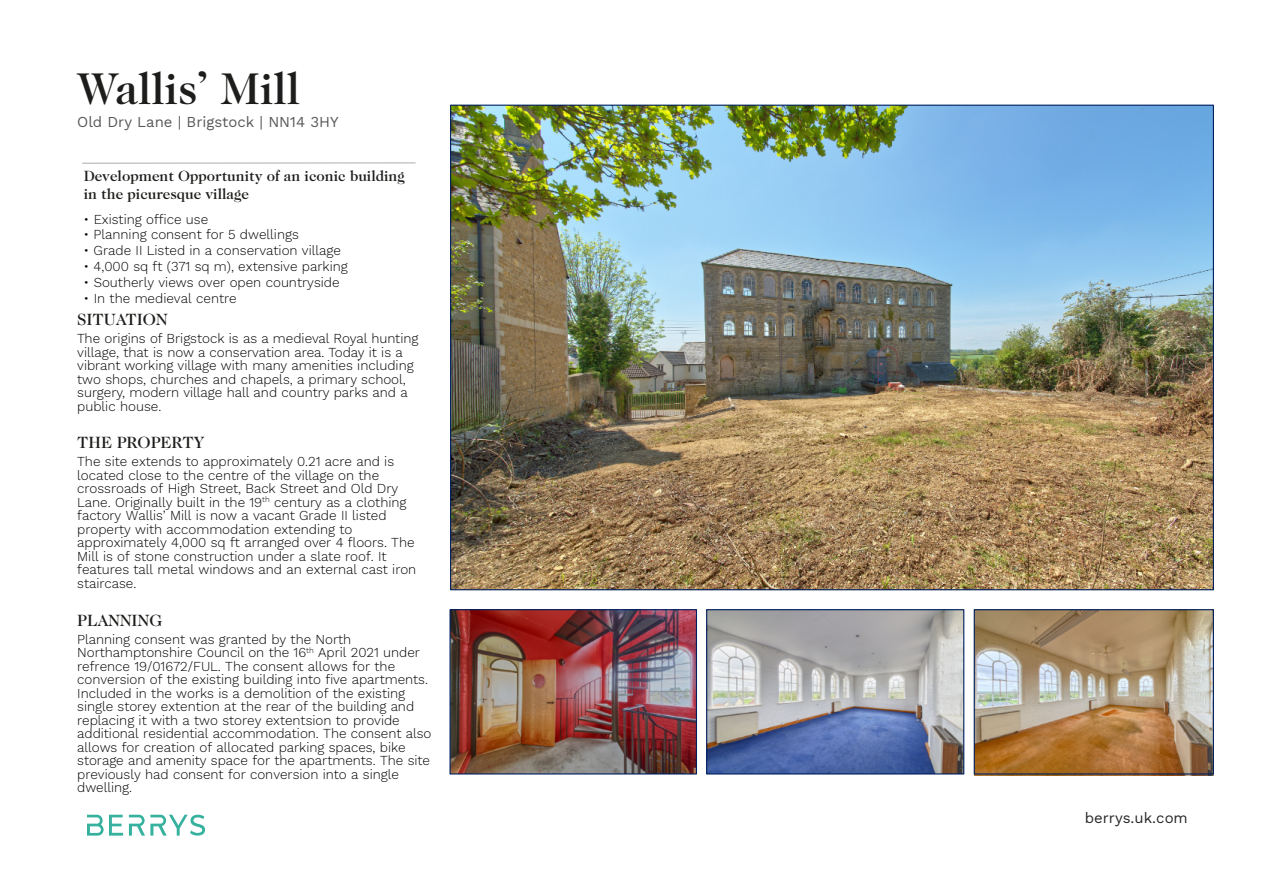
<style>
.page{position:relative;width:1263px;height:893px;background:#fff}
.page>*{position:absolute;margin:0;border:0;box-sizing:border-box;transform-origin:0 0}
.t1{font:500 45px "Caslon 224 Std";color:#1d1d1b}
.t2{font:500 16.5px "Caslon 224 Std";color:#1d1d1b}
.t3{font:500 15px/18px "Caslon 224 Std";color:#1d1d1b}
.t4{font:15px "Work Sans";color:#595959}
.t5{font:15px "Work Sans";color:#262626}
.t6{font:300 13.5px/13.5px "Work Sans";color:#000}
.t7{font:300 13.5px/13.5px "Work Sans";color:#010101}
</style>
<div class="page">
<hr style="left:82px;top:163px;width:334px;height:1px;background:#afabab">
<svg style="left:87px;top:815px;width:118px;height:21px"></svg>
<img style="left:452px;top:107px;width:760px;height:481px">
<img style="left:451px;top:611px;width:244px;height:162px">
<img style="left:708px;top:611px;width:254px;height:162px">
<img style="left:976px;top:611px;width:236px;height:162px">
<div style="left:706px;top:609px;width:258px;height:166px;border:1px solid #002060"></div>
<div style="left:974px;top:609px;width:240px;height:166px;border:1px solid #002060"></div>
<div style="left:449px;top:609px;width:248px;height:166px;border:1px solid #002060"></div>
<h1 class="t1" style="left:77px;top:71px;width:224px">Wallis’ Mill</h1>
<p class="t4" style="left:77px;top:113px;width:263px">Old Dry Lane | Brigstock | NN14 3HY</p>
<p class="t3" style="left:84px;top:169px;width:323px">Development Opportunity of an iconic building in the picuresque village</p>
<p class="t6" style="left:84px;top:212px;width:126px">• Existing office use</p>
<p class="t6" style="left:84px;top:228px;width:217px">• Planning consent for 5 dwellings</p>
<p class="t6" style="left:84px;top:244px;width:259px">• Grade II Listed in a conservation village</p>
<p class="t6" style="left:84px;top:260px;width:266px">• 4,000 sq ft (371 sq m), extensive parking</p>
<p class="t6" style="left:84px;top:276px;width:258px">• Southerly views over open countryside</p>
<p class="t6" style="left:84px;top:291px;width:155px">• In the medieval centre</p>
<p class="t2" style="left:77px;top:313px;width:92px">SITUATION</p>
<p class="t7" style="left:77px;top:332px;width:343px">The origins of Brigstock is as a medieval Royal hunting village, that is now a conservation area. Today it is a vibrant working village with many amenities including two shops, churches and chapels, a primary school, surgery, modern village hall and country parks and a public house.</p>
<p class="t2" style="left:77px;top:436px;width:128px">THE PROPERTY</p>
<p class="t6" style="left:77px;top:455px;width:341px">The site extends to approximately 0.21 acre and is located close to the centre of the village on the crossroads of High Street, Back Street and Old Dry Lane. Originally built in the 19<sup>th</sup> century as a clothing factory Wallis’ Mill is now a vacant Grade II listed property with accommodation extending to approximately 4,000 sq ft arranged over 4 floors. The Mill is of stone construction under a slate roof. It features tall metal windows and an external cast iron staircase.</p>
<p class="t2" style="left:77px;top:614px;width:87px">PLANNING</p>
<p class="t6" style="left:77px;top:632px;width:356px">Planning consent was granted by the North Northamptonshire Council on the 16<sup>th</sup> April 2021 under refrence 19/01672/FUL. The consent allows for the conversion of the existing building into five apartments.<br>Included in the works is a demolition of the existing single storey extention at the rear of the building and replacing it with a two storey extentsion to provide additional residential accommodation. The consent also allows for creation of allocated parking spaces, bike storage and amenity space for the apartments. The site previously had consent for conversion into a single dwelling.</p>
<p class="t5" style="left:1085px;top:809px;width:105px">berrys.uk.com</p>
</div>
